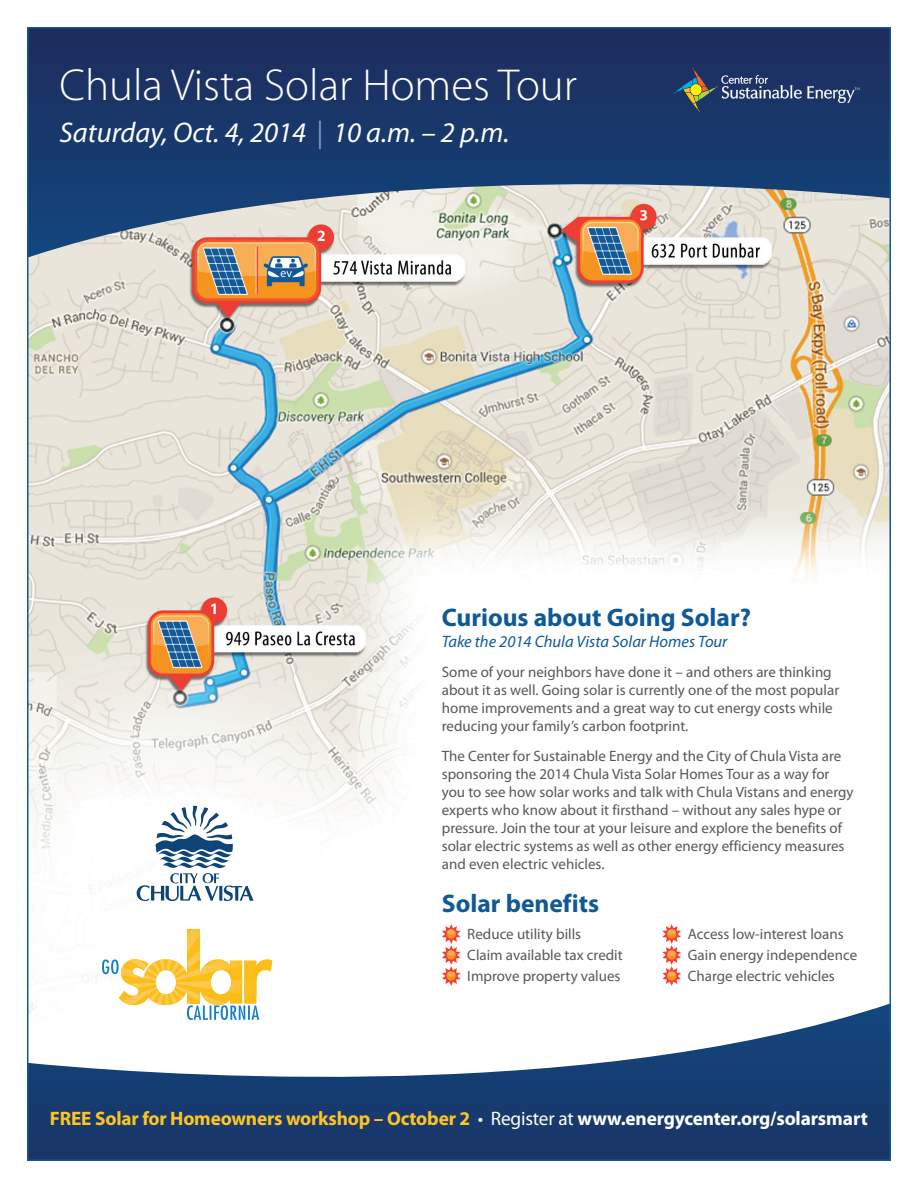
<style>
.page{position:relative;width:918px;height:1188px;background:#fff}
.page>*{position:absolute;margin:0;border:0;box-sizing:border-box;transform-origin:0 0}
.t1{font:300 45px "Myriad Pro";color:#fff}
.t2{font:italic 28.5px "Myriad Pro";color:#fff}
.t3{font:700 25.5px "Myriad Pro";color:#105997}
.t4{font:700 19.5px "Myriad Pro";letter-spacing:-.01em;color:#fec422}
.t5{font:italic 16.5px "Myriad Pro";color:#105997}
.t6{font:15px/18px "Myriad Pro";color:#57585a}
.s1{color:#8596c0}
.s2{font-weight:400;color:#fff}
.s3{color:#fff}
</style>
<div class="page">
<img style="left:30px;top:258px;width:858px;height:724px">
<svg style="left:30px;top:30px;width:858px;height:228px;background:#4d5f81"></svg>
<svg style="left:30px;top:1003px;width:858px;height:155px"></svg>
<svg style="left:673px;top:67px;width:187px;height:46px;background:#34496f"></svg>
<svg style="left:102px;top:929px;width:170px;height:91px"></svg>
<svg style="left:442px;top:924px;width:19px;height:62px"></svg>
<div style="left:447px;top:971px;width:8px;height:6px;background:#f9aa55;border-radius:50%"></div>
<svg style="left:662px;top:924px;width:19px;height:62px"></svg>
<div style="left:667px;top:971px;width:9px;height:6px;background:#f9aa55;border-radius:50%"></div>
<svg style="left:137px;top:806px;width:117px;height:95px"></svg>
<h1 class="t1" style="left:59px;top:58px;width:519px">Chula Vista Solar Homes Tour</h1>
<h2 class="t2" style="left:59px;top:115px;width:452px">Saturday, Oct. 4, 2014 <span class="s1">|</span> 10 a.m. – 2 p.m.</h2>
<h3 class="t3" style="left:442px;top:601px;width:311px">Curious about Going Solar?</h3>
<p class="t5" style="left:442px;top:631px;width:287px">Take the 2014 Chula Vista Solar Homes Tour</p>
<p class="t6" style="left:442px;top:662px;width:399px">Some of your neighbors have done it – and others are thinking about it as well. Going solar is currently one of the most popular home improvements and a great way to cut energy costs while reducing your family’s carbon footprint.</p>
<p class="t6" style="left:442px;top:746px;width:413px">The Center for Sustainable Energy and the City of Chula Vista are sponsoring the 2014 Chula Vista Solar Homes Tour as a way for you to see how solar works and talk with Chula Vistans and energy experts who know about it firsthand – without any sales hype or pressure. Join the tour at your leisure and explore the benefits of solar electric systems as well as other energy efficiency measures and even electric vehicles.</p>
<h3 class="t3" style="left:442px;top:887px;width:159px">Solar benefits</h3>
<p class="t6" style="left:467px;top:924px;width:157px;line-height:21px">Reduce utility bills<br>Claim available tax credit<br>Improve property values</p>
<p class="t6" style="left:688px;top:924px;width:171px;line-height:21px">Access low-interest loans<br>Gain energy independence<br>Charge electric vehicles</p>
<h3 class="t4" style="left:50px;top:1105px;width:820px">FREE Solar for Homeowners workshop – October 2 <span class="s2">• Register at</span> <span class="s3">www.energycenter.org/solarsmart</span></h3>
</div>
